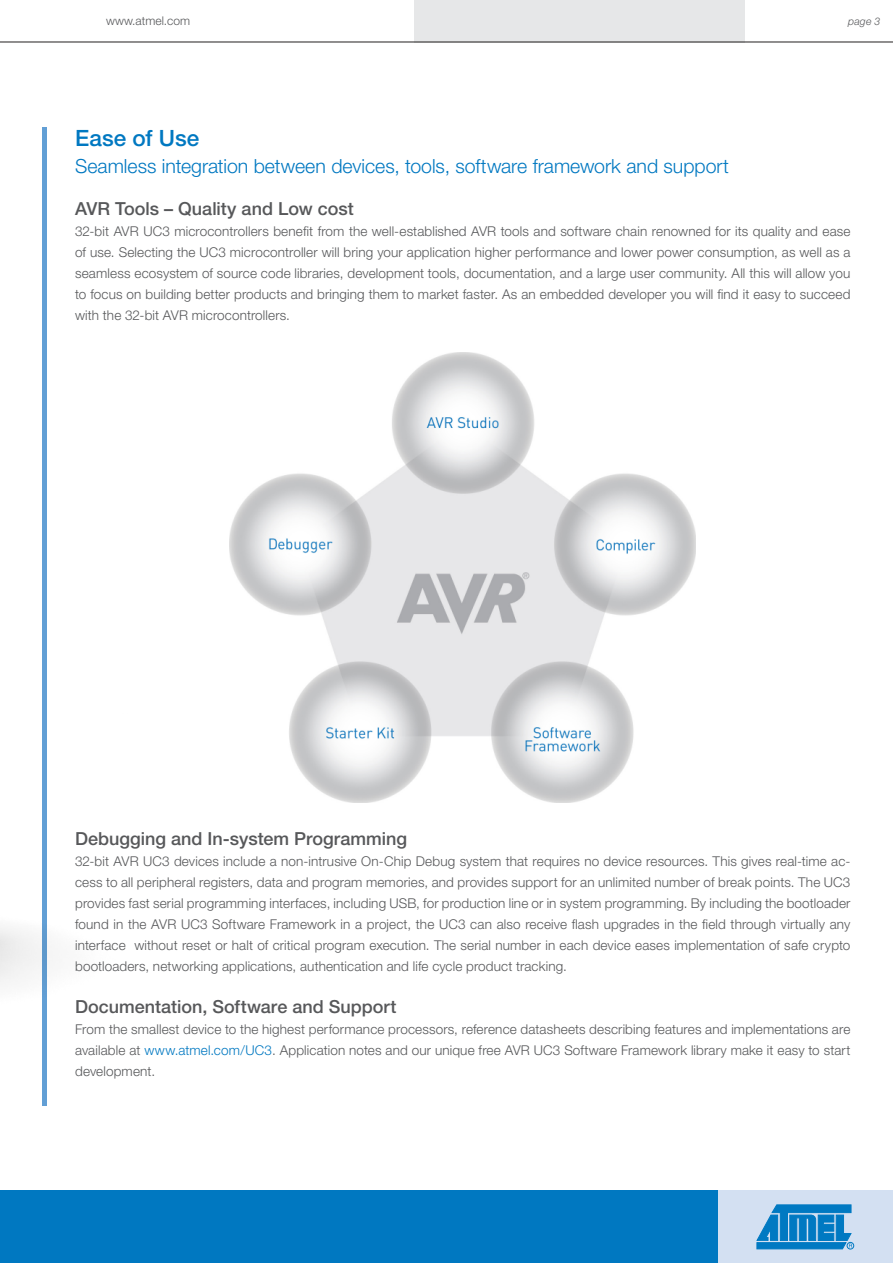
<style>
.page{position:relative;width:893px;height:1263px;background:#fff}
.page>*{position:absolute;margin:0;border:0;box-sizing:border-box;transform-origin:0 0}
.t1{font:500 22.5px "Helvetica Neue";color:#0078c1}
.t2{font:300 19.5px "Helvetica Neue";color:#0078c1}
.t3{font:500 18px "Helvetica Neue";color:#57585a}
.t4{font:300 13.5px/21px "Helvetica Neue";letter-spacing:.01em;color:#57585a;text-align:justify}
.t5{font:300 12px "Helvetica Neue";color:#57585a}
.t6{font:italic 300 10.5px "Helvetica Neue";color:#57585a}
.s1{color:#0078c1}
</style>
<div class="page">
<div style="left:12px;top:1191px;width:881px;height:72px;background:#0078c1"></div>
<div style="left:415px;top:0;width:330px;height:42px;background:#e6e7e8"></div>
<hr style="left:0;top:42px;width:893px;height:1px;background:#221f1f">
<hr style="left:43px;top:128px;width:4px;height:978px;background:#629fd5">
<div style="left:719px;top:1191px;width:174px;height:72px;background:#d3e0f2"></div>
<div style="left:847px;top:1242px;width:7px;height:7px;border:1px solid #0079c2;border-radius:50%"></div>
<svg style="left:756px;top:1204px;width:96px;height:45px"></svg>
<img style="left:0;top:713px;width:49px;height:360px">
<img style="left:229px;top:352px;width:467px;height:451px">
<div style="left:0;top:1190px;width:13px;height:73px;background:#0078c1"></div>
<p class="t5" style="left:106px;top:16px;width:85px">www.atmel.com</p>
<p class="t6" style="left:848px;top:17px;width:34px">page 3</p>
<h1 class="t1" style="left:75px;top:130px;width:126px">Ease of Use</h1>
<h2 class="t2" style="left:75px;top:159px;width:655px">Seamless integration between devices, tools, software framework and support</h2>
<h3 class="t3" style="left:75px;top:202px;width:280px">AVR Tools – Quality and Low cost</h3>
<p class="t4" style="left:75px;top:222px;width:777px">32-bit AVR UC3 microcontrollers benefit from the well-established AVR tools and software chain renowned for its quality and ease of use. Selecting the UC3 microcontroller will bring your application higher performance and lower power consumption, as well as a seamless ecosystem of source code libraries, development tools, documentation, and a large user community. All this will allow you to focus on building better products and bringing them to market faster. As an embedded developer you will find it easy to succeed with the 32-bit AVR microcontrollers.</p>
<h3 class="t3" style="left:75px;top:832px;width:333px">Debugging and In-system Programming</h3>
<p class="t4" style="left:75px;top:852px;width:777px">32-bit AVR UC3 devices include a non-intrusive On-Chip Debug system that requires no device resources. This gives real-time ac&shy;cess to all peripheral registers, data and program memories, and provides support for an unlimited number of break points. The UC3 provides fast serial programming interfaces, including USB, for production line or in system programming. By including the bootloader found in the AVR UC3 Software Framework in a project, the UC3 can also receive flash upgrades in the field through virtually any interface without reset or halt of critical program execution. The serial number in each device eases implementation of safe crypto bootloaders, networking applications, authentication and life cycle product tracking.</p>
<h3 class="t3" style="left:75px;top:1000px;width:323px">Documentation, Software and Support</h3>
<p class="t4" style="left:75px;top:1020px;width:777px">From the smallest device to the highest performance processors, reference datasheets describing features and implementations are available at <span class="s1">www.atmel.com/UC3</span>. Application notes and our unique free AVR UC3 Software Framework library make it easy to start development.</p>
</div>
